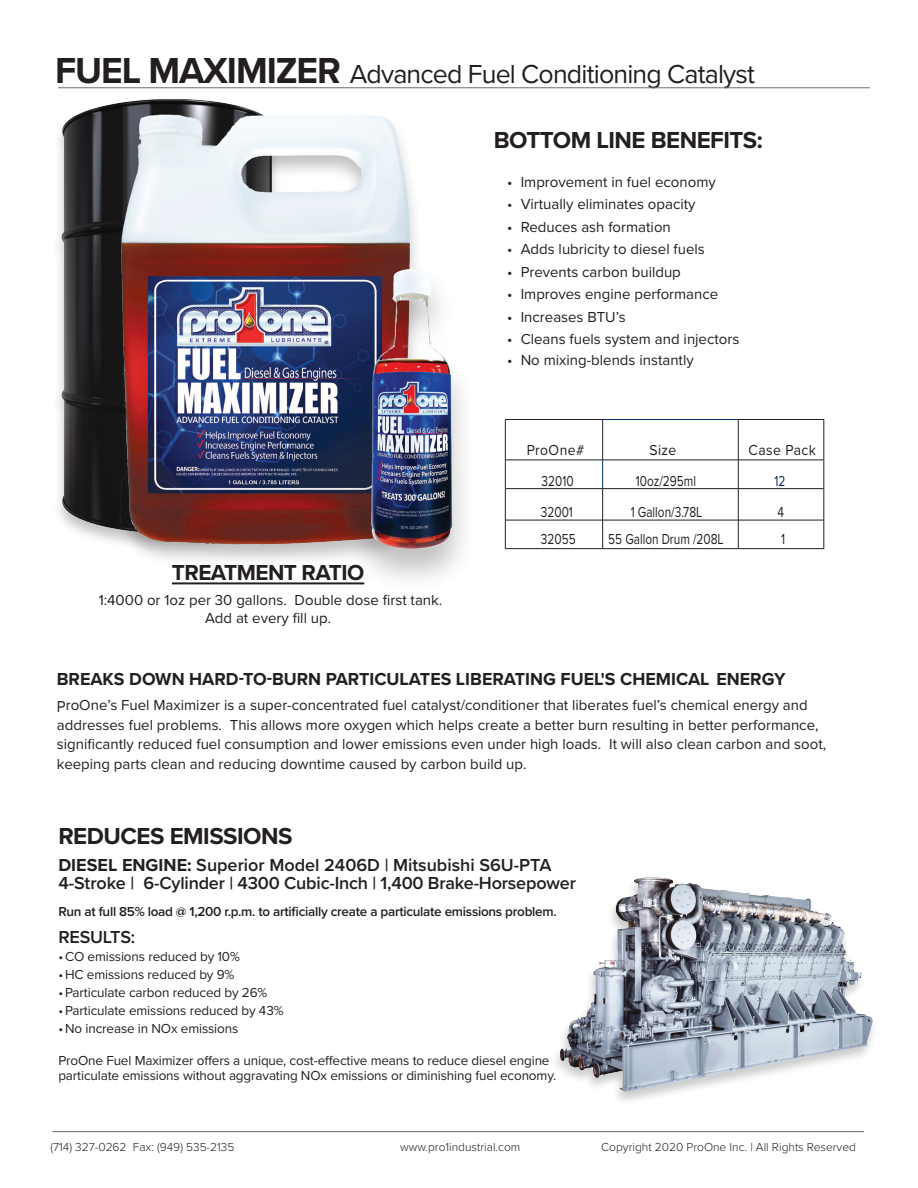
<style>
.page{position:relative;width:918px;height:1188px;background:#fff}
.page>*{position:absolute;margin:0;border:0;box-sizing:border-box;transform-origin:0 0}
.t1{font:27px "Proxima Nova";letter-spacing:-.03em;color:#231f20}
.t2{font:700 24px "Proxima Nova";letter-spacing:-.02em;color:#231f20}
.t3{font:700 22.5px "Proxima Nova";letter-spacing:-.025em;color:#231f20}
.t4{font:600 18px "Proxima Nova";letter-spacing:-.01em;color:#231f20}
.t5{font:700 18px "Proxima Nova";color:#231f20}
.t6{font:15px/19.5px "Proxima Nova";color:#231f20}
.t7{font:15px "Proxima Nova";color:#231f20;scale:.79 1}
.t8{font:15px "Proxima Nova";color:#231f20;scale:.93 1}
.t9{font:15px "Proxima Nova";letter-spacing:.03em;color:#231f20;scale:.93 1}
.t10{font:15px "Proxima Nova";color:#002956;scale:.79 1}
.t11{font:13.5px/15px "Proxima Nova";letter-spacing:-.01em;color:#231f20}
.t12{font:600 13.5px "Proxima Nova";letter-spacing:-.02em;color:#231f20}
.t13{font:300 12px "Proxima Nova";color:#231f20}
.s1{font-weight:700;font-size:37.5px}
.s2{font-size:16.35px}
.s3{font-weight:700}
</style>
<div class="page">
<hr style="left:52px;top:1131px;width:812px;height:1px;background:#6c6d70">
<img style="left:58px;top:88px;width:235px;height:453px">
<svg style="left:602px;top:461px;width:1px;height:27px"></svg>
<hr style="left:603px;top:419px;width:135px;height:1px;background:#002f73">
<svg style="left:505px;top:460px;width:1px;height:29px"></svg>
<hr style="left:603px;top:460px;width:135px;height:1px;background:#231f20">
<hr style="left:506px;top:488px;width:97px;height:1px;background:#231f20">
<hr style="left:603px;top:488px;width:135px;height:1px;background:#231f20">
<hr style="left:505px;top:489px;width:1px;height:31px;background:#231f20">
<hr style="left:602px;top:489px;width:1px;height:31px;background:#231f20">
<hr style="left:506px;top:520px;width:97px;height:1px;background:#231f20">
<hr style="left:603px;top:520px;width:135px;height:1px;background:#231f20">
<hr style="left:505px;top:548px;width:98px;height:1px;background:#231f20">
<hr style="left:603px;top:548px;width:135px;height:1px;background:#231f20">
<svg style="left:505px;top:520px;width:1px;height:29px"></svg>
<svg style="left:602px;top:520px;width:1px;height:29px"></svg>
<hr style="left:738px;top:419px;width:86px;height:1px;background:#231f20">
<hr style="left:738px;top:460px;width:85px;height:1px;background:#231f20">
<hr style="left:738px;top:488px;width:85px;height:1px;background:#231f20">
<hr style="left:738px;top:520px;width:85px;height:1px;background:#231f20">
<hr style="left:738px;top:548px;width:86px;height:1px;background:#231f20">
<hr style="left:738px;top:420px;width:1px;height:40px;background:#231f20">
<hr style="left:823px;top:420px;width:1px;height:40px;background:#231f20">
<svg style="left:738px;top:460px;width:1px;height:29px"></svg>
<svg style="left:823px;top:460px;width:1px;height:29px"></svg>
<hr style="left:738px;top:489px;width:1px;height:31px;background:#231f20">
<hr style="left:823px;top:489px;width:1px;height:31px;background:#231f20">
<svg style="left:738px;top:520px;width:1px;height:29px"></svg>
<svg style="left:823px;top:520px;width:1px;height:29px"></svg>
<hr style="left:505px;top:419px;width:98px;height:1px;background:#231f20">
<hr style="left:506px;top:460px;width:97px;height:1px;background:#231f20">
<hr style="left:505px;top:420px;width:1px;height:40px;background:#231f20">
<hr style="left:602px;top:420px;width:1px;height:40px;background:#231f20">
<hr style="left:58px;top:87px;width:812px;height:1px;background:#6c6d70">
<img style="left:109px;top:97px;width:307px;height:463px">
<div style="left:346px;top:266px;width:131px;height:328px;background:#231f20;opacity:.28"></div>
<img style="left:360px;top:261px;width:104px;height:296px">
<div style="left:550px;top:876px;width:328px;height:230px;background:#231f20;opacity:.23"></div>
<img style="left:560px;top:877px;width:87px;height:193px">
<hr style="left:172px;top:582px;width:192px;height:2px;background:#231f20">
<p class="t1" style="left:55px;top:54px;width:701px"><span class="s1">FUEL MAXIMIZER</span> Advanced Fuel Conditioning Catalyst</p>
<p class="t2" style="left:494px;top:122px;width:271px">BOTTOM LINE BENEFITS:</p>
<p class="t6" style="left:507px;top:171px;width:210px">• Improvement in fuel economy</p>
<p class="t6" style="left:507px;top:194px;width:190px">• Virtually eliminates opacity</p>
<p class="t6" style="left:507px;top:216px;width:165px">• Reduces ash formation</p>
<p class="t6" style="left:507px;top:239px;width:199px">• Adds lubricity to diesel fuels</p>
<p class="t6" style="left:507px;top:261px;width:175px">• Prevents carbon buildup</p>
<p class="t6" style="left:507px;top:284px;width:213px">• Improves engine performance</p>
<p class="t6" style="left:507px;top:306px;width:120px">• Increases BTU’s</p>
<p class="t6" style="left:507px;top:329px;width:234px">• Cleans fuels system and injectors</p>
<p class="t6" style="left:507px;top:350px;width:188px">• No mixing-blends instantly</p>
<p class="t3" style="left:172px;top:556px;width:194px">TREATMENT RATIO</p>
<p class="t6" style="left:99px;top:590px;width:345px">1:4000 or 1oz per 30 gallons. Double dose first tank.</p>
<p class="t6" style="left:205px;top:608px;width:128px">Add at every fill up.</p>
<p class="t8" style="left:527px;top:439px;width:63px">ProOne#</p>
<p class="t8" style="left:649px;top:439px;width:30px">Size</p>
<p class="t9" style="left:749px;top:439px;width:74px">Case Pack</p>
<p class="t7" style="left:542px;top:470px;width:42px">32010</p>
<p class="t7" style="left:636px;top:470px;width:78px">10oz/295ml</p>
<p class="t10" style="left:774px;top:470px;width:15px">12</p>
<p class="t7" style="left:541px;top:501px;width:42px">32001</p>
<p class="t7" style="left:631px;top:501px;width:92px">1 Gallon/3.78L</p>
<p class="t7" style="left:778px;top:501px;width:10px">4</p>
<p class="t7" style="left:541px;top:528px;width:45px">32055</p>
<p class="t7" style="left:608px;top:528px;width:147px">55 Gallon Drum /208L</p>
<p class="t7" style="left:781px;top:528px;width:7px">1</p>
<p class="t5" style="left:57px;top:665px;width:730px">BREAKS DOWN HARD-TO-BURN PARTICULATES LIBERATING FUEL'S CHEMICAL ENERGY</p>
<p class="t6" style="left:57px;top:695px;width:752px"><span class="s2">P</span>roOne’s Fuel Maximizer is a super-concentrated fuel catalyst/conditioner that liberates fuel’s chemical energy and</p>
<p class="t6" style="left:57px;top:714px;width:771px">addresses fuel problems. This allows more oxygen which helps create a better burn resulting in better performance, significantly reduced fuel consumption and lower emissions even under high loads. It will also clean carbon and soot, keeping parts clean and reducing downtime caused by carbon build up.</p>
<p class="t2" style="left:58px;top:818px;width:236px">REDUCES EMISSIONS</p>
<p class="t4" style="left:58px;top:852px;width:495px"><span class="s3">DIESEL ENGINE:</span> Superior Model 2406D | Mitsubishi S6U-PTA</p>
<p class="t4" style="left:58px;top:870px;width:519px">4-Stroke | 6-Cylinder | 4300 Cubic-Inch | 1,400 Brake-Horsepower</p>
<p class="t4" style="left:58px;top:924px;width:78px">RESULTS:</p>
<p class="t11" style="left:58px;top:949px;width:183px">•CO emissions reduced by 10%</p>
<p class="t11" style="left:58px;top:967px;width:178px">•HC emissions reduced by 9%</p>
<p class="t11" style="left:58px;top:985px;width:211px">•Particulate carbon reduced by 26%</p>
<p class="t11" style="left:58px;top:1003px;width:227px">•Particulate emissions reduced by 43%</p>
<p class="t11" style="left:58px;top:1021px;width:182px">• No increase in NOx emissions</p>
<p class="t11" style="left:58px;top:1052px;width:499px">ProOne Fuel Maximizer offers a unique, cost-effective means to reduce diesel engine particulate emissions without aggravating NOx emissions or diminishing fuel economy.</p>
<p class="t12" style="left:58px;top:901px;width:500px">Run at full 85% load @ 1,200 r.p.m. to artificially create a particulate emissions problem.</p>
<p class="t13" style="left:50px;top:1138px;width:185px">(714) 327-0262 Fax: (949) 535-2135</p>
<p class="t13" style="left:400px;top:1138px;width:122px">www.pro1industrial.com</p>
<p class="t13" style="left:601px;top:1138px;width:256px">Copyright 2020 ProOne Inc. | All Rights Reserved</p>
</div>
